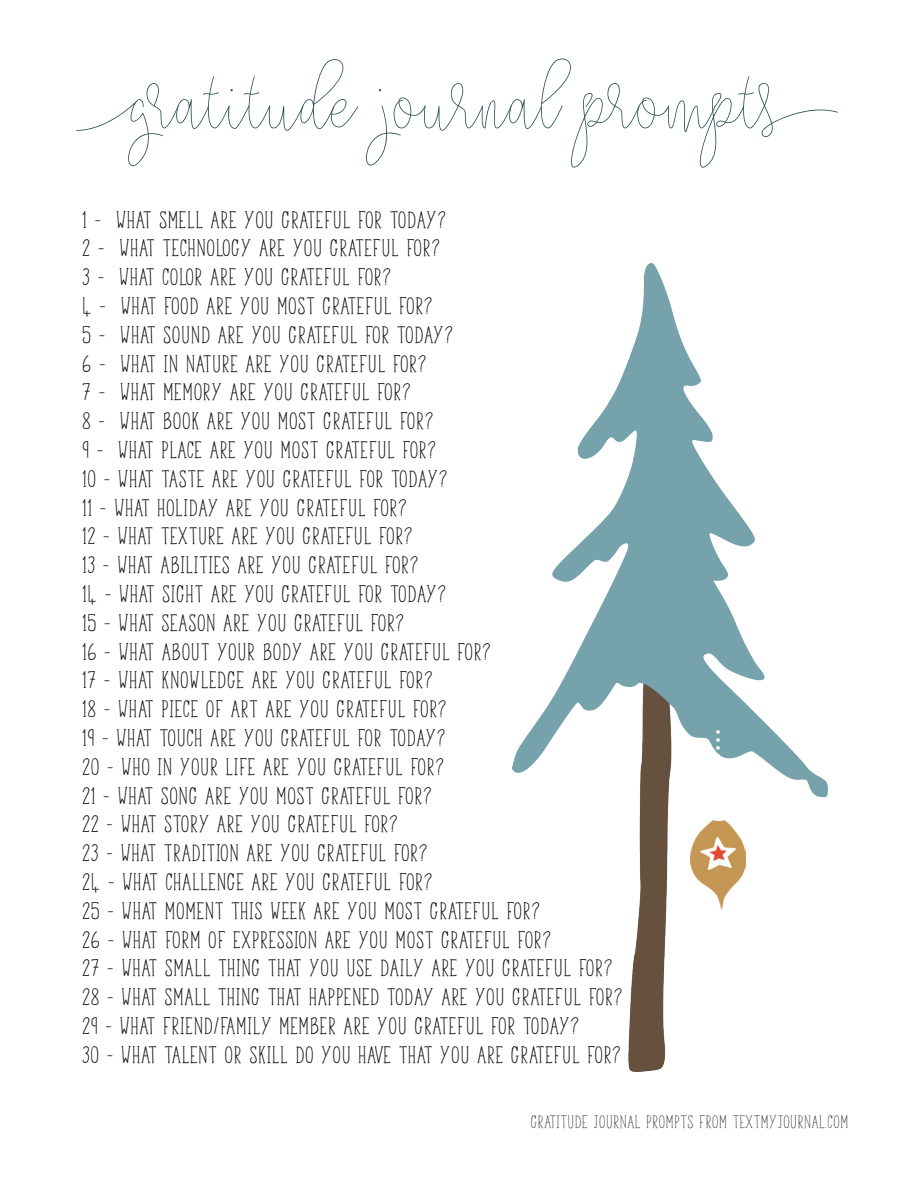
<style>
.page{position:relative;width:918px;height:1188px;background:#fff}
.page>*{position:absolute;margin:0;border:0;box-sizing:border-box;transform-origin:0 0}
.t1{font:81px "Angelova Monoline";color:#254e4d}
.t2{font:700 24px/28.8px "Marvellous Serif";color:#0b0e0d}
.t3{font:18px "Marvellous Serif";color:#231f20}
</style>
<div class="page">
<img style="left:512px;top:264px;width:315px;height:807px">
<img style="left:690px;top:730px;width:55px;height:179px">
<h1 class="t1" style="left:76px;top:56px;width:763px">gratitude journal prompts</h1>
<p class="t2" style="left:83px;top:205px;width:542px">1 - WHAT SMELL ARE YOU GRATEFUL FOR TODAY?<br>2 - WHAT TECHNOLOGY ARE YOU GRATEFUL FOR?<br>3 - WHAT COLOR ARE YOU GRATEFUL FOR?<br>4 - WHAT FOOD ARE YOU MOST GRATEFUL FOR?<br>5 - WHAT SOUND ARE YOU GRATEFUL FOR TODAY?<br>6 - WHAT IN NATURE ARE YOU GRATEFUL FOR?<br>7 - WHAT MEMORY ARE YOU GRATEFUL FOR?<br>8 - WHAT BOOK ARE YOU MOST GRATEFUL FOR?<br>9 - WHAT PLACE ARE YOU MOST GRATEFUL FOR?<br>10 - WHAT TASTE ARE YOU GRATEFUL FOR TODAY?<br>11 - WHAT HOLIDAY ARE YOU GRATEFUL FOR?<br>12 - WHAT TEXTURE ARE YOU GRATEFUL FOR?<br>13 - WHAT ABILITIES ARE YOU GRATEFUL FOR?<br>14 - WHAT SIGHT ARE YOU GRATEFUL FOR TODAY?<br>15 - WHAT SEASON ARE YOU GRATEFUL FOR?<br>16 - WHAT ABOUT YOUR BODY ARE YOU GRATEFUL FOR?<br>17 - WHAT KNOWLEDGE ARE YOU GRATEFUL FOR?<br>18 - WHAT PIECE OF ART ARE YOU GRATEFUL FOR?<br>19 - WHAT TOUCH ARE YOU GRATEFUL FOR TODAY?<br>20 - WHO IN YOUR LIFE ARE YOU GRATEFUL FOR?<br>21 - WHAT SONG ARE YOU MOST GRATEFUL FOR?<br>22 - WHAT STORY ARE YOU GRATEFUL FOR?<br>23 - WHAT TRADITION ARE YOU GRATEFUL FOR?<br>24 - WHAT CHALLENGE ARE YOU GRATEFUL FOR?<br>25 - WHAT MOMENT THIS WEEK ARE YOU MOST GRATEFUL FOR?<br>26 - WHAT FORM OF EXPRESSION ARE YOU MOST GRATEFUL FOR?<br>27 - WHAT SMALL THING THAT YOU USE DAILY ARE YOU GRATEFUL FOR?<br>28 - WHAT SMALL THING THAT HAPPENED TODAY ARE YOU GRATEFUL FOR?<br>29 - WHAT FRIEND/FAMILY MEMBER ARE YOU GRATEFUL FOR TODAY?<br>30 - WHAT TALENT OR SKILL DO YOU HAVE THAT YOU ARE GRATEFUL FOR?</p>
<p class="t3" style="left:531px;top:1113px;width:320px">GRATITUDE JOURNAL PROMPTS FROM TEXTMYJOURNAL.COM</p>
</div>
